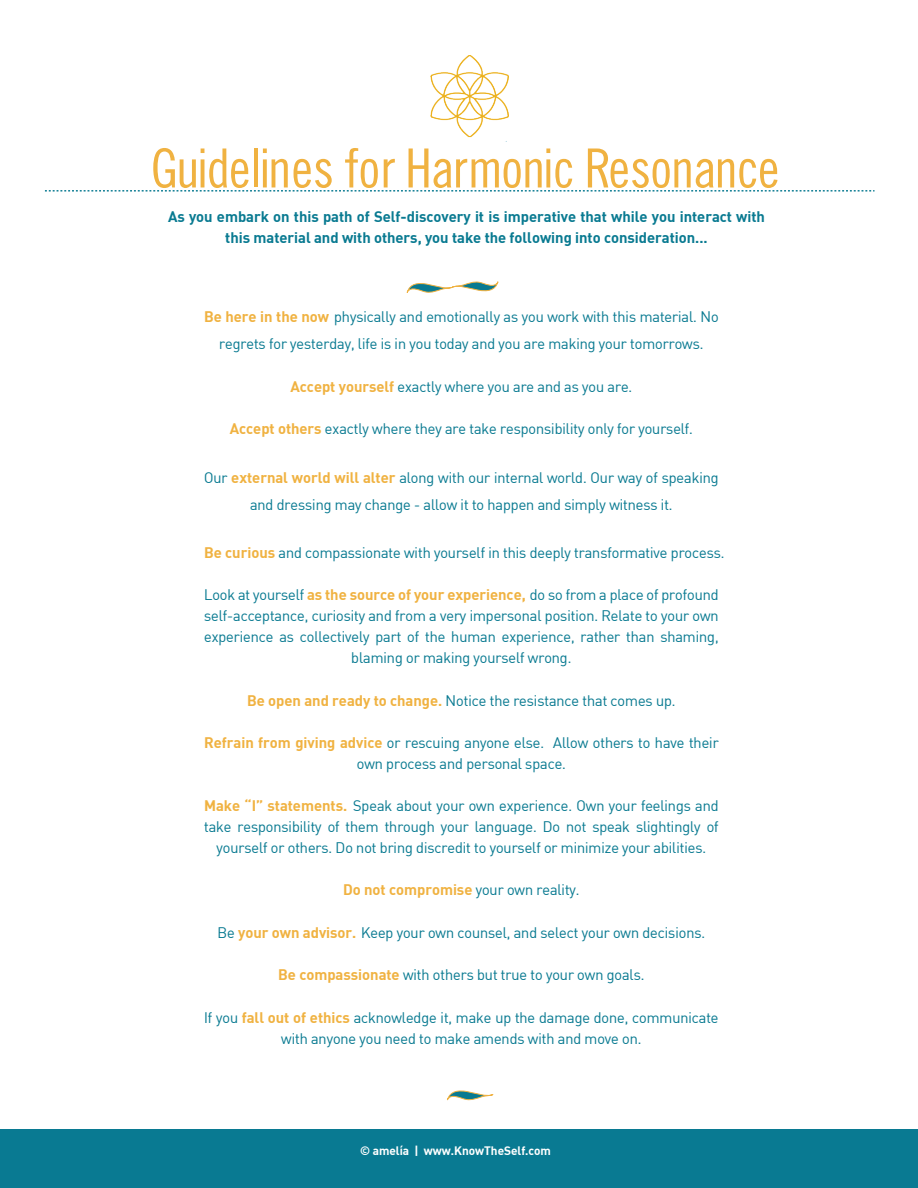
<style>
.page{position:relative;width:918px;height:1188px;background:#fff}
.page>*{position:absolute;margin:0;border:0;box-sizing:border-box;transform-origin:0 0}
.t1{font:54px "Slim Sans Serif";letter-spacing:-.025em;color:#f0b241}
.t2{font:15px/21px "Sapient Sans";color:#097a91;text-align:center}
.t3{font:700 15px/21px "Sapient Sans";color:#097a91;text-align:center}
.t4{font:700 15px "Sapient Sans";color:#f0b241}
.t5{font:700 12px "Sapient Sans";color:#fff}
.s1{font-weight:700;color:#f0b241}
.s2{font-weight:400;color:#097a91}
</style>
<div class="page">
<svg style="left:45px;top:190px;width:829px;height:2px"></svg>
<div style="left:0;top:1129px;width:918px;height:59px;background:#097a92"></div>
<svg style="left:406px;top:281px;width:93px;height:12px"></svg>
<svg style="left:447px;top:1090px;width:47px;height:11px"></svg>
<img style="left:431px;top:56px;width:77px;height:86px">
<h1 class="t1" style="left:151px;top:136px;width:630px">Guidelines for Harmonic Resonance</h1>
<p class="t3" style="left:168px;top:206px;width:599px">As you embark on this path of Self-discovery it is imperative that while you interact with this material and with others, you take the following into consideration...</p>
<p class="t2" style="left:204px;top:303px;width:516px;line-height:27px"><span class="s1">Be here in the now</span> physically and emotionally as you work with this material. No regrets for yesterday, life is in you today and you are making your tomorrows.</p>
<p class="t2" style="left:290px;top:376px;width:343px"><span class="s1">Accept yourself</span> exactly where you are and as you are.</p>
<p class="t2" style="left:230px;top:418px;width:465px"><span class="s1">Accept others</span> exactly where they are take responsibility only for yourself.</p>
<p class="t2" style="left:204px;top:463px;width:516px;line-height:27px">Our <span class="s1">external world will alter</span> along with our internal world. Our way of speaking and dressing may change - allow it to happen and simply witness it.</p>
<p class="t2" style="left:204px;top:542px;width:522px"><span class="s1">Be curious</span> and compassionate with yourself in this deeply transformative process.</p>
<p class="t2" style="left:204px;top:584px;width:516px">Look at yourself <span class="s1">as the source of your experience,</span> do so from a place of profound self-acceptance, curiosity and from a very impersonal position. Relate to your own experience as collectively part of the human experience, rather than shaming, blaming or making yourself wrong.</p>
<p class="t2" style="left:247px;top:690px;width:430px"><span class="s1">Be open and ready to change.</span> Notice the resistance that comes up.</p>
<p class="t2" style="left:204px;top:732px;width:516px"><span class="s1">Refrain from giving advice</span> or rescuing anyone else. Allow others to have their own process and personal space.</p>
<p class="t2" style="left:204px;top:795px;width:516px"><span class="s1">Make “I” statements.</span> Speak about your own experience. Own your feelings and take responsibility of them through your language. Do not speak slightingly of yourself or others. Do not bring discredit to yourself or minimize your abilities.</p>
<p class="t4" style="left:343px;top:880px;width:238px">Do not compromise <span class="s2">your own reality.</span></p>
<p class="t2" style="left:218px;top:922px;width:489px">Be <span class="s1">your own advisor.</span> Keep your own counsel, and select your own decisions.</p>
<p class="t2" style="left:278px;top:964px;width:368px"><span class="s1">Be compassionate</span> with others but true to your own goals.</p>
<p class="t2" style="left:204px;top:1006px;width:516px">If you <span class="s1">fall out of ethics</span> acknowledge it, make up the damage done, communicate with anyone you need to make amends with and move on.</p>
<p class="t5" style="left:360px;top:1143px;width:192px">© amelía | www.KnowTheSelf.com</p>
</div>
